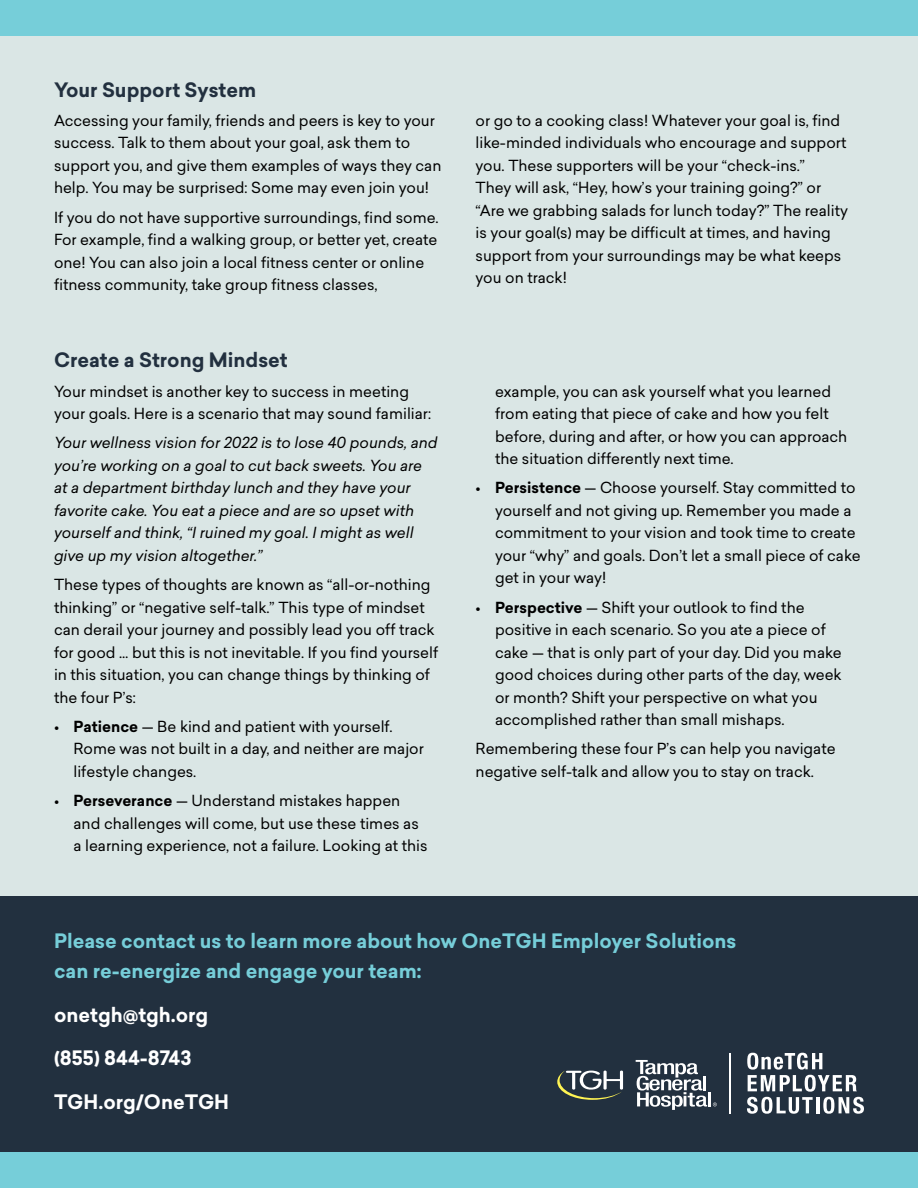
<style>
.page{position:relative;width:918px;height:1188px;background:#dae6e5}
.page>*{position:absolute;margin:0;border:0;box-sizing:border-box;transform-origin:0 0}
.t1{font:700 19.5px/30px "Sailec";color:#76ced9}
.t2{font:700 19.5px "Sailec";color:#fff}
.t3{font:700 19.5px "Sailec";color:#22303f}
.t4{font:15px/22.5px "Sailec";color:#000}
.t5{font:italic 15px/22.5px "Sailec";color:#000}
.s1{font-weight:700}
</style>
<div class="page">
<div style="left:0;top:896px;width:918px;height:292px;background:#22303f"></div>
<div style="left:0;top:0;width:918px;height:36px;background:#76ced9"></div>
<div style="left:0;top:1152px;width:918px;height:36px;background:#76ced9"></div>
<svg style="left:747px;top:1053px;width:117px;height:61px"></svg>
<svg style="left:636px;top:1060px;width:71px;height:50px"></svg>
<hr style="left:708px;top:1092px;width:3px;height:14px;background:#fff">
<svg style="left:557px;top:1070px;width:66px;height:30px"></svg>
<svg style="left:713px;top:1102px;width:4px;height:4px"></svg>
<hr style="left:729px;top:1053px;width:2px;height:60px;background:#fff">
<h1 class="t3" style="left:54px;top:76px;width:204px">Your Support System</h1>
<p class="t4" style="left:54px;top:109px;width:389px">Accessing your family, friends and peers is key to your success. Talk to them about your goal, ask them to support you, and give them examples of ways they can help. You may be surprised: Some may even join you!</p>
<p class="t4" style="left:54px;top:206px;width:386px">If you do not have supportive surroundings, find some.<br>For example, find a walking group, or better yet, create one! You can also join a local fitness center or online fitness community, take group fitness classes,</p>
<h1 class="t3" style="left:54px;top:346px;width:235px">Create a Strong Mindset</h1>
<p class="t4" style="left:54px;top:380px;width:379px">Your mindset is another key to success in meeting your goals. Here is a scenario that may sound familiar:</p>
<p class="t5" style="left:54px;top:432px;width:385px">Your wellness vision for 2022 is to lose 40 pounds, and you’re working on a goal to cut back sweets. You are at a department birthday lunch and they have your favorite cake. You eat a piece and are so upset with yourself and think, “I ruined my goal. I might as well give up my vision altogether.”</p>
<p class="t4" style="left:54px;top:573px;width:386px">These types of thoughts are known as “all-or-nothing thinking” or “negative self-talk.” This type of mindset can derail your journey and possibly lead you off track for good … but this is not inevitable. If you find yourself in this situation, you can change things by thinking of the four P’s:</p>
<p class="t4" style="left:74px;top:715px;width:352px;text-indent:-20px">• <span class="s1">Patience</span> — Be kind and patient with yourself.<br>Rome was not built in a day, and neither are major lifestyle changes.</p>
<p class="t4" style="left:74px;top:789px;width:356px;text-indent:-20px">• <span class="s1">Perseverance</span> — Understand mistakes happen and challenges will come, but use these times as a learning experience, not a failure. Looking at this</p>
<p class="t4" style="left:476px;top:109px;width:374px">or go to a cooking class! Whatever your goal is, find like-minded individuals who encourage and support you. These supporters will be your “check-ins.”<br>They will ask, “Hey, how’s your training going?” or “Are we grabbing salads for lunch today?” The reality is your goal(s) may be difficult at times, and having support from your surroundings may be what keeps you on track!</p>
<p class="t4" style="left:495px;top:380px;width:354px">example, you can ask yourself what you learned from eating that piece of cake and how you felt before, during and after, or how you can approach the situation differently next time.</p>
<p class="t4" style="left:495px;top:477px;width:367px;text-indent:-20px">• <span class="s1">Persistence</span> — Choose yourself. Stay committed to yourself and not giving up. Remember you made a commitment to your vision and took time to create your “why” and goals. Don’t let a small piece of cake get in your way!</p>
<p class="t4" style="left:495px;top:596px;width:348px;text-indent:-20px">• <span class="s1">Perspective</span> — Shift your outlook to find the positive in each scenario. So you ate a piece of cake — that is only part of your day. Did you make good choices during other parts of the day, week or month? Shift your perspective on what you accomplished rather than small mishaps.</p>
<p class="t4" style="left:476px;top:738px;width:362px">Remembering these four P’s can help you navigate negative self-talk and allow you to stay on track.</p>
<h1 class="t1" style="left:54px;top:927px;width:684px">Please contact us to learn more about how OneTGH Employer Solutions can re-energize and engage your team:</h1>
<h1 class="t2" style="left:54px;top:1001px;width:156px">onetgh@tgh.org</h1>
<h1 class="t2" style="left:54px;top:1044px;width:139px">(855) 844-8743</h1>
<h1 class="t2" style="left:54px;top:1088px;width:177px">TGH.org/OneTGH</h1>
</div>
